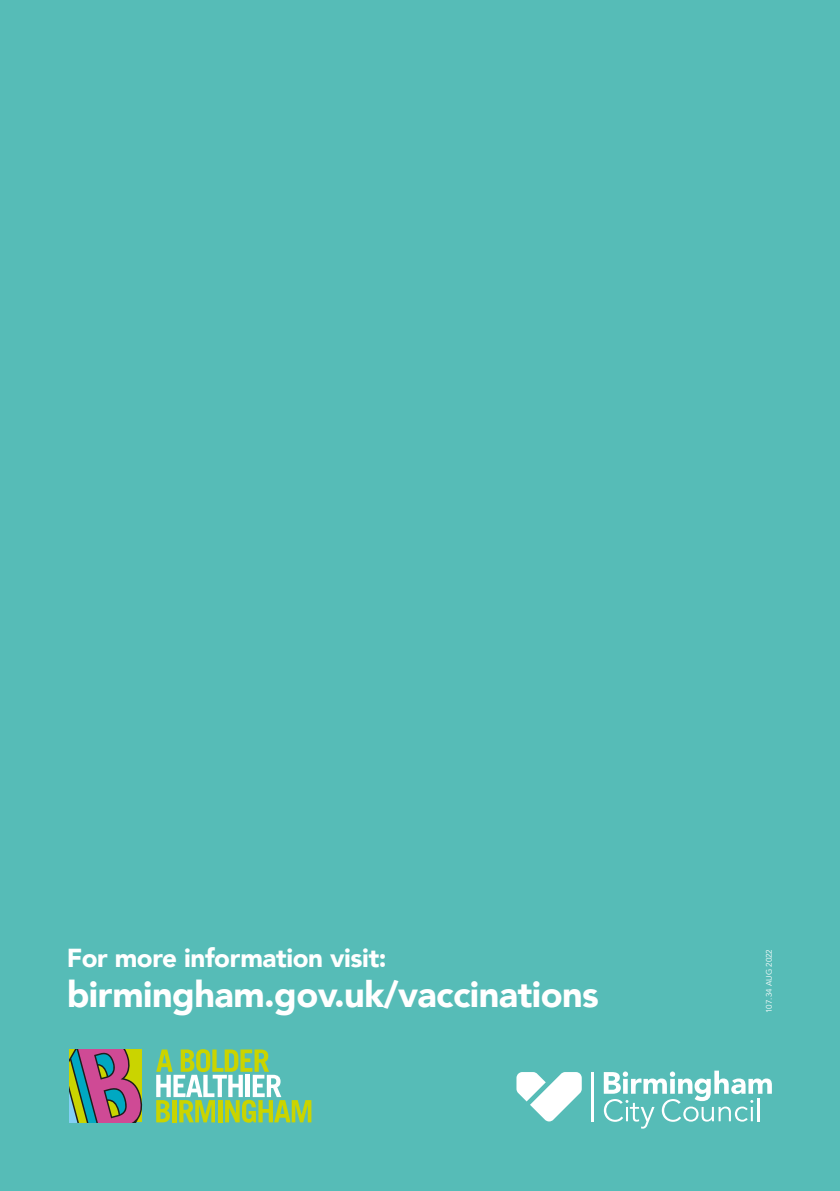
<style>
.page{position:relative;width:840px;height:1191px;background:#fff}
.page>*{position:absolute;margin:0;border:0;box-sizing:border-box;transform-origin:0 0}
.P__Backpage_URL{font:900 36px "Avenir";letter-spacing:-.015em;color:#fff}
.P__For_More_Info_Su{font:900 26px "Avenir";letter-spacing:-.015em;color:#fff}
.P__Date{font:8px "Avenir";color:#fff}
</style>
<div class="page">
<div style="left:0;top:0;width:839px;height:1191px;background:#56bcb7"></div>
<svg style="left:69px;top:1049px;width:73px;height:73px;background:#8e7670"></svg>
<svg style="left:156px;top:1049px;width:155px;height:73px"></svg>
<svg style="left:603px;top:1070px;width:168px;height:58px"></svg>
<hr style="left:757px;top:1098px;width:2px;height:23px;background:#fff">
<hr style="left:591px;top:1072px;width:2px;height:49px;background:#fff">
<svg style="left:516px;top:1072px;width:65px;height:49px"></svg>
<p class="P__For_More_Info_Su" style="left:67px;top:936px;width:321px">For more information visit:</p>
<p class="P__Backpage_URL" style="left:67px;top:964px;width:533px">birmingham.gov.uk/vaccinations</p>
<p class="P__Date" style="left:764px;top:1013px;width:65px;rotate:-90deg">107.34 AUG 2022</p>
</div>
